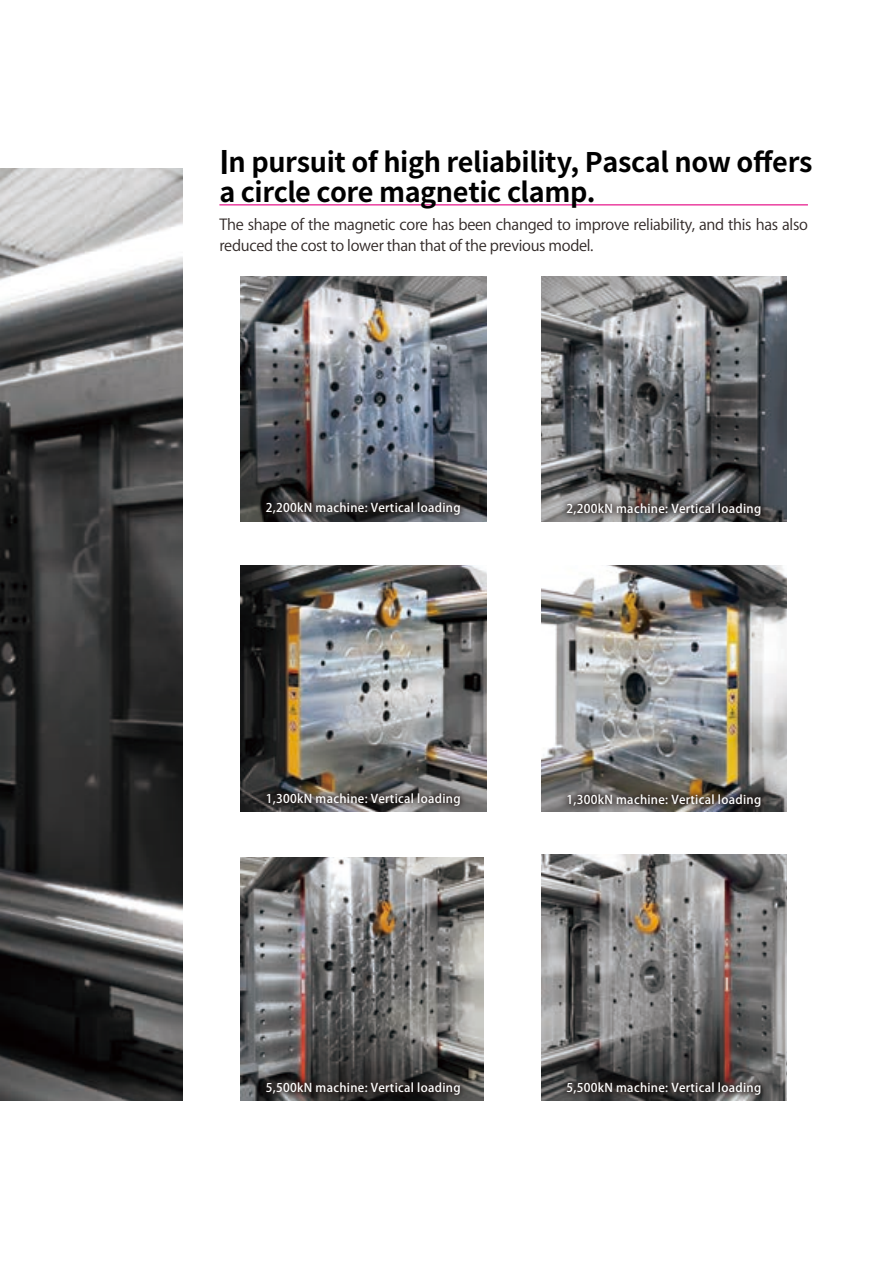
<style>
.page{position:relative;width:893px;height:1263px;background:#fff}
.page>*{position:absolute;margin:0;border:0;box-sizing:border-box;transform-origin:0 0}
.t1{font:700 27px/30px "Source Han Sans JP";letter-spacing:-.015em;color:#000}
.t2{font:15px/21px "Koz Go Pro";letter-spacing:-.02em;color:#302826}
.t3{font:500 12px "Koz Go Pr 6 N";letter-spacing:.025em;color:#fff}
.s1{font-size:32.4px}
</style>
<div class="page">
<img style="left:0;top:168px;width:183px;height:932px">
<img style="left:241px;top:276px;width:245px;height:170px">
<img style="left:541px;top:276px;width:246px;height:172px">
<img style="left:241px;top:571px;width:245px;height:166px">
<img style="left:541px;top:573px;width:246px;height:165px">
<img style="left:241px;top:862px;width:243px;height:165px">
<img style="left:541px;top:863px;width:246px;height:164px">
<img style="left:240px;top:446px;width:247px;height:125px">
<img style="left:240px;top:737px;width:247px;height:125px">
<img style="left:240px;top:1027px;width:244px;height:74px">
<img style="left:541px;top:1027px;width:246px;height:74px">
<img style="left:541px;top:738px;width:246px;height:125px">
<img style="left:541px;top:448px;width:246px;height:125px">
<hr style="left:219px;top:204px;width:589px;height:1px;background:#e4007f">
<p class="t1" style="left:219px;top:147px;width:595px"><span class="s1">I</span>n pursuit of high reliability, Pascal now offers a circle core magnetic clamp.</p>
<p class="t2" style="left:219px;top:215px;width:590px">The shape of the magnetic core has been changed to improve reliability, and this has also reduced the cost to lower than that of the previous model.</p>
<p class="t3" style="left:266px;top:501px;width:196px">2,200kN machine: Vertical loading</p>
<p class="t3" style="left:566px;top:502px;width:196px">2,200kN machine: Vertical loading</p>
<p class="t3" style="left:266px;top:791px;width:196px">1,300kN machine: Vertical loading</p>
<p class="t3" style="left:566px;top:793px;width:196px">1,300kN machine: Vertical loading</p>
<p class="t3" style="left:266px;top:1081px;width:196px">5,500kN machine: Vertical loading</p>
<p class="t3" style="left:566px;top:1081px;width:196px">5,500kN machine: Vertical loading</p>
</div>
